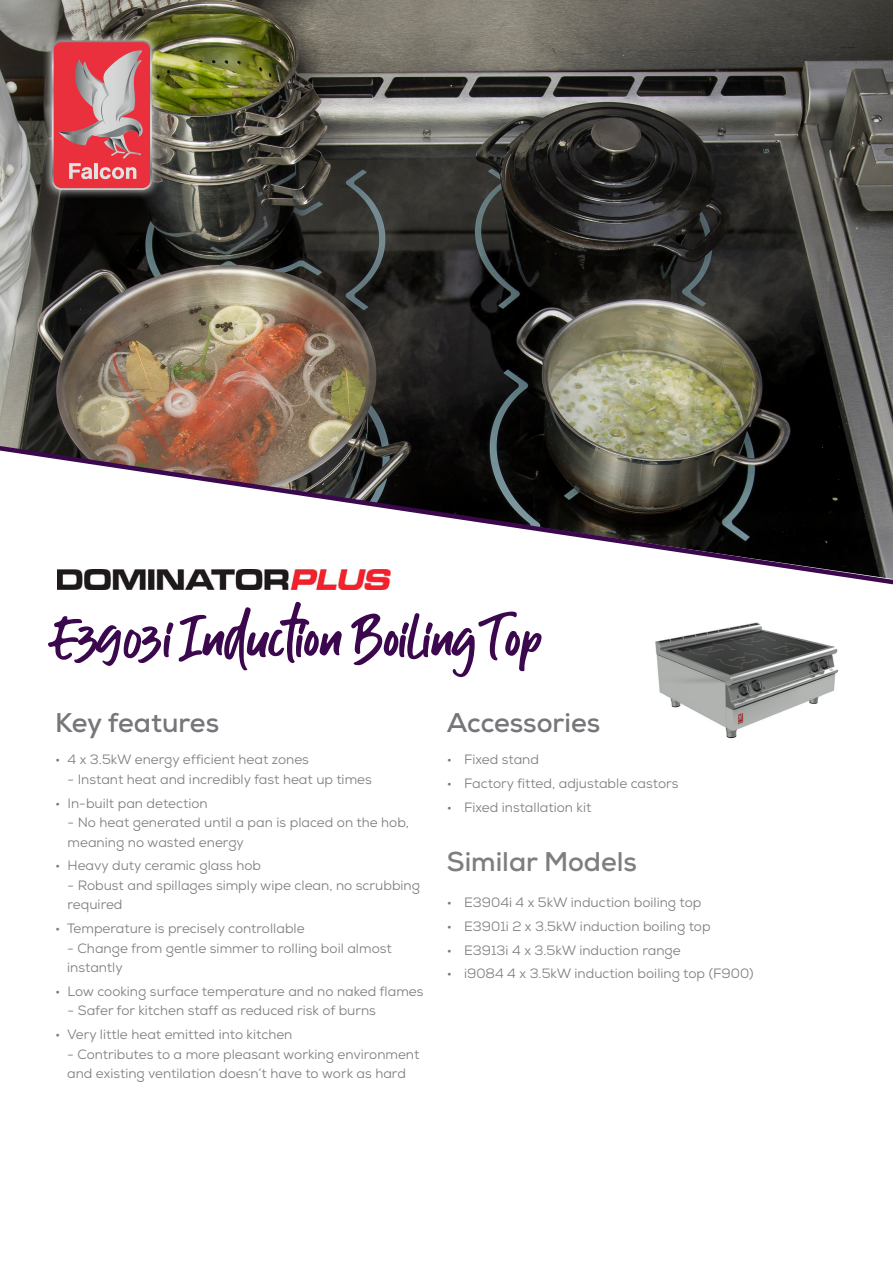
<style>
.page{position:relative;width:893px;height:1263px;background:#fff}
.page>*{position:absolute;margin:0;border:0;box-sizing:border-box;transform-origin:0 0}
.Script_Header_quote{font:57px "Guthen Bloots Personal Use";color:#3b074d}
.t1{font:700 27px "Nexa";color:#757679}
.Body{font:700 27px "Nexa";color:#7e7e7c}
.Body-2{font:13.5px/19.5px "Nexa";color:#7e7e7c}
</style>
<div class="page">
<img style="left:0;top:0;width:893px;height:440px">
<svg style="left:0;top:440px;width:893px;height:150px"></svg>
<img style="left:655px;top:622px;width:184px;height:117px">
<div style="left:42px;top:31px;width:119px;height:168px;background:#fff;opacity:.75"></div>
<svg style="left:52px;top:40px;width:100px;height:150px;background:#d6636b"></svg>
<p class="Script_Header_quote" style="left:55px;top:601px;width:489px">E3903i Induction Boiling Top</p>
<p class="t1" style="left:55px;top:705px;width:165px">Key features</p>
<p class="Body-2" style="left:55px;top:750px;width:255px">• 4 x 3.5kW energy efficient heat zones</p>
<p class="Body-2" style="left:67px;top:769px;width:306px">- Instant heat and incredibly fast heat up times</p>
<p class="Body-2" style="left:55px;top:793px;width:154px">• In-built pan detection</p>
<p class="Body-2" style="left:68px;top:813px;width:343px">- No heat generated until a pan is placed on the hob, meaning no wasted energy</p>
<p class="Body-2" style="left:55px;top:856px;width:207px">• Heavy duty ceramic glass hob</p>
<p class="Body-2" style="left:68px;top:875px;width:354px">- Robust and spillages simply wipe clean, no scrubbing required</p>
<p class="Body-2" style="left:55px;top:919px;width:251px">• Temperature is precisely controllable</p>
<p class="Body-2" style="left:67px;top:938px;width:326px">- Change from gentle simmer to rolling boil almost instantly</p>
<p class="Body-2" style="left:55px;top:981px;width:370px">• Low cooking surface temperature and no naked flames</p>
<p class="Body-2" style="left:68px;top:1001px;width:310px">- Safer for kitchen staff as reduced risk of burns</p>
<p class="Body-2" style="left:55px;top:1025px;width:239px">• Very little heat emitted into kitchen</p>
<p class="Body-2" style="left:67px;top:1044px;width:354px">- Contributes to a more pleasant working environment and existing ventilation doesn’t have to work as hard</p>
<p class="t1" style="left:447px;top:705px;width:155px">Accessories</p>
<p class="Body-2" style="left:447px;top:750px;width:94px">• Fixed stand</p>
<p class="Body-2" style="left:447px;top:774px;width:233px">• Factory fitted, adjustable castors</p>
<p class="Body-2" style="left:447px;top:797px;width:146px">• Fixed installation kit</p>
<p class="Body" style="left:447px;top:845px;width:192px">Similar Models</p>
<p class="Body-2" style="left:447px;top:893px;width:256px">• E3904i 4 x 5kW induction boiling top</p>
<p class="Body-2" style="left:447px;top:916px;width:265px">• E3901i 2 x 3.5kW induction boiling top</p>
<p class="Body-2" style="left:447px;top:940px;width:235px">• E3913i 4 x 3.5kW induction range</p>
<p class="Body-2" style="left:447px;top:964px;width:308px">• i9084 4 x 3.5kW induction boiling top (F900)</p>
</div>
